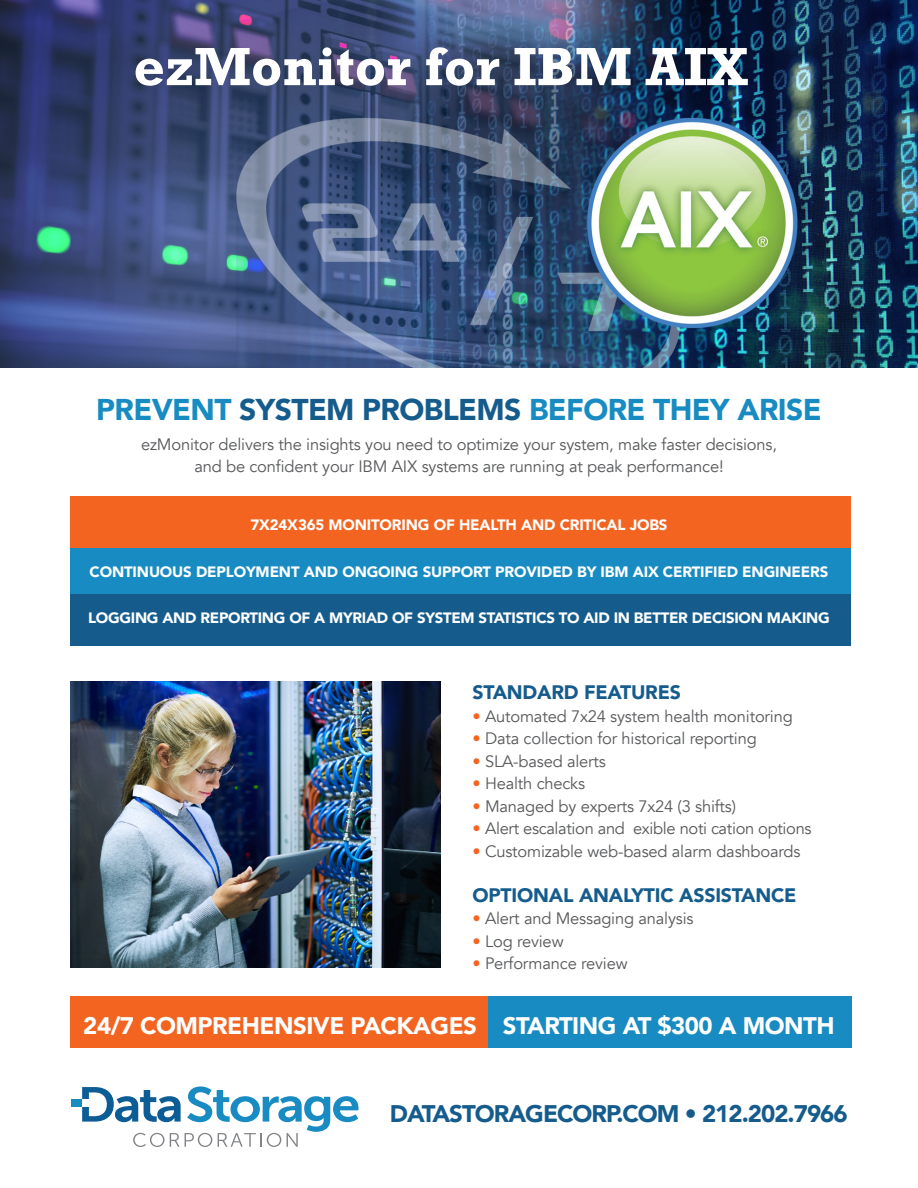
<style>
.page{position:relative;width:918px;height:1188px;background:#fff}
.page>*{position:absolute;margin:0;border:0;box-sizing:border-box;transform-origin:0 0}
.t1{font:700 54.75px "Rockwell";color:#fff}
.t2{font:900 30px "Avenir";letter-spacing:-.02em;color:#188cc2}
.t3{font:900 24px "Avenir";letter-spacing:-.04em;color:#155c8d}
.t4{font:900 23.85px "Avenir";letter-spacing:-.02em;color:#fff}
.t5{font:900 19.5px "Avenir";letter-spacing:-.01em;color:#155c8d}
.t6{font:16.5px "Avenir";letter-spacing:-.01em;color:#57585a}
.t7{font:900 15px "Avenir";letter-spacing:-.01em;color:#fff}
.s1{color:#155c8d}
.s2{color:#f36421}
</style>
<div class="page">
<img style="left:0;top:0;width:918px;height:367px">
<div style="left:70px;top:543px;width:781px;height:51px;background:#188cc2"></div>
<div style="left:70px;top:594px;width:781px;height:51px;background:#155c8d"></div>
<div style="left:71px;top:1100px;width:11px;height:7px;background:#188cc2"></div>
<svg style="left:82px;top:1086px;width:277px;height:61px"></svg>
<div style="left:70px;top:496px;width:781px;height:51px;background:#f36421"></div>
<div style="left:70px;top:997px;width:435px;height:51px;background:#f36421"></div>
<div style="left:488px;top:997px;width:364px;height:51px;background:#188cc2"></div>
<img style="left:70px;top:682px;width:371px;height:286px">
<p class="t1" style="left:134px;top:34px;width:616px">ezMonitor for IBM AIX</p>
<p class="t2" style="left:96px;top:384px;width:727px">PREVENT <span class="s1">SYSTEM PROBLEMS</span> BEFORE THEY ARISE</p>
<p class="t6" style="left:141px;top:434px;width:637px">ezMonitor delivers the insights you need to optimize your system, make faster decisions,</p>
<p class="t6" style="left:194px;top:457px;width:531px">and be confident your IBM AIX systems are running at peak performance!</p>
<p class="t7" style="left:250px;top:512px;width:419px">7X24X365 MONITORING OF HEALTH AND CRITICAL JOBS</p>
<p class="t7" style="left:90px;top:559px;width:740px">CONTINUOUS DEPLOYMENT AND ONGOING SUPPORT PROVIDED BY IBM AIX CERTIFIED ENGINEERS</p>
<p class="t7" style="left:88px;top:605px;width:743px">LOGGING AND REPORTING OF A MYRIAD OF SYSTEM STATISTICS TO AID IN BETTER DECISION MAKING</p>
<p class="t5" style="left:472px;top:676px;width:210px">STANDARD FEATURES</p>
<p class="t6" style="left:472px;top:706px;width:322px"><span class="s2">•</span> Automated 7x24 system health monitoring</p>
<p class="t6" style="left:472px;top:728px;width:286px"><span class="s2">•</span> Data collection for historical reporting</p>
<p class="t6" style="left:472px;top:751px;width:135px"><span class="s2">•</span> SLA-based alerts</p>
<p class="t6" style="left:472px;top:773px;width:114px"><span class="s2">•</span> Health checks</p>
<p class="t6" style="left:472px;top:796px;width:265px"><span class="s2">•</span> Managed by experts 7x24 (3 shifts)</p>
<p class="t6" style="left:472px;top:818px;width:341px"><span class="s2">•</span> Alert escalation and exible noti cation options</p>
<p class="t6" style="left:472px;top:841px;width:329px"><span class="s2">•</span> Customizable web-based alarm dashboards</p>
<p class="t5" style="left:472px;top:878px;width:326px">OPTIONAL ANALYTIC ASSISTANCE</p>
<p class="t6" style="left:472px;top:908px;width:223px"><span class="s2">•</span> Alert and Messaging analysis</p>
<p class="t6" style="left:472px;top:931px;width:93px"><span class="s2">•</span> Log review</p>
<p class="t6" style="left:472px;top:953px;width:157px"><span class="s2">•</span> Performance review</p>
<p class="t4" style="left:83px;top:1005px;width:753px">24/7 COMPREHENSIVE PACKAGES STARTING AT $300 A MONTH</p>
<p class="t3" style="left:390px;top:1093px;width:459px">DATASTORAGECORP.COM • 212.202.7966</p>
</div>
